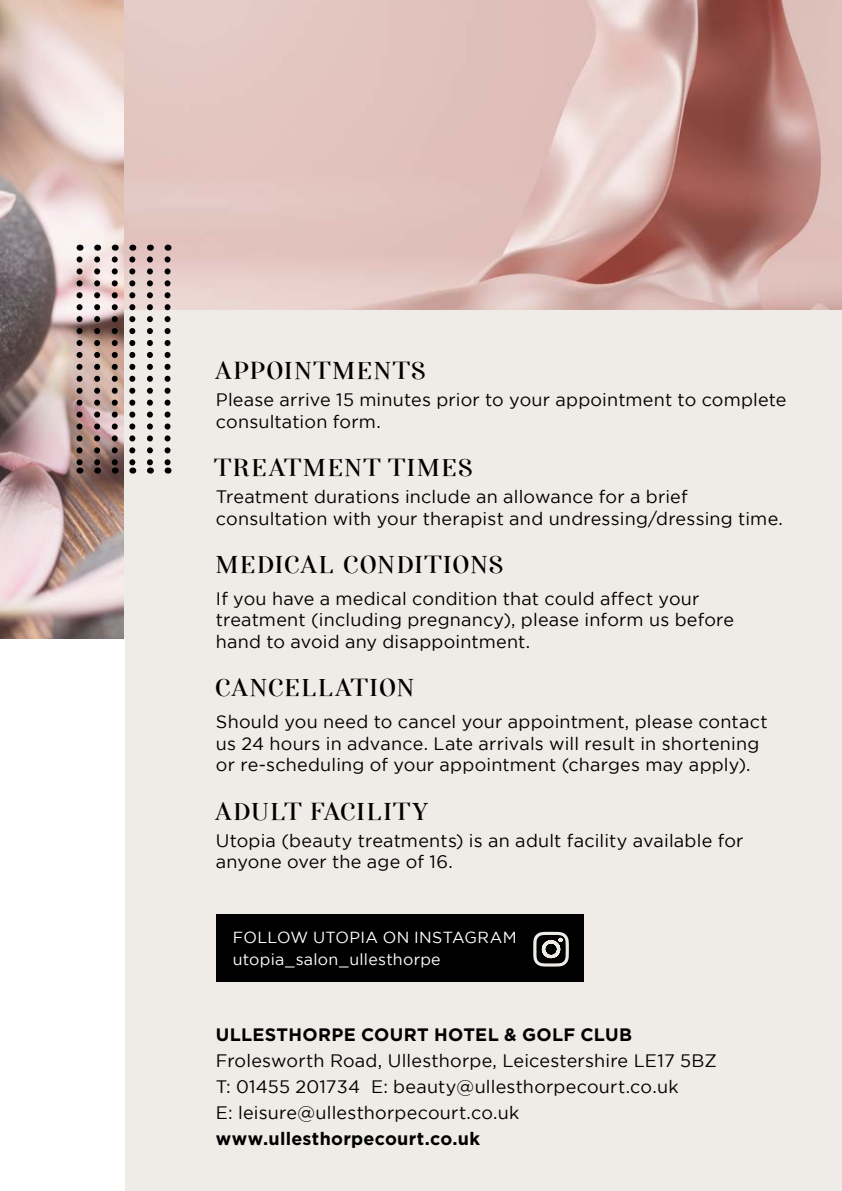
<style>
.page{position:relative;width:842px;height:1191px;background:#fff}
.page>*{position:absolute;margin:0;border:0;box-sizing:border-box;transform-origin:0 0}
.t1{font:24px "Afterglow";letter-spacing:.1em;color:#000}
.t2{font:18px/21.6px "Gotham";letter-spacing:.01em;color:#000}
.t3{font:700 18px "Gotham";letter-spacing:.015em;color:#000}
.t4{font:16px/22px "Gotham";letter-spacing:.02em;color:#fff}
</style>
<div class="page">
<img style="left:124px;top:0;width:718px;height:311px">
<div style="left:0;top:311px;width:842px;height:880px;background:#efebe6"></div>
<div style="left:0;top:639px;width:124px;height:552px;background:#fff"></div>
<div style="left:216px;top:913px;width:368px;height:68px;background:#000"></div>
<svg style="left:533px;top:931px;width:36px;height:35px"></svg>
<img style="left:0;top:0;width:124px;height:639px">
<svg style="left:94px;top:259px;width:6px;height:214px"></svg>
<svg style="left:129px;top:259px;width:6px;height:214px"></svg>
<svg style="left:165px;top:259px;width:6px;height:214px"></svg>
<svg style="left:77px;top:259px;width:6px;height:214px"></svg>
<svg style="left:112px;top:259px;width:6px;height:214px"></svg>
<svg style="left:147px;top:259px;width:6px;height:214px"></svg>
<h1 class="t1" style="left:216px;top:356px;width:211px">APPOINTMENTS</h1>
<p class="t2" style="left:216px;top:388px;width:572px">Please arrive 15 minutes prior to your appointment to complete consultation form.</p>
<h1 class="t1" style="left:216px;top:453px;width:257px">TREATMENT TIMES</h1>
<p class="t2" style="left:216px;top:485px;width:569px">Treatment durations include an allowance for a brief consultation with your therapist and undressing/dressing time.</p>
<h1 class="t1" style="left:216px;top:551px;width:288px">MEDICAL CONDITIONS</h1>
<p class="t2" style="left:216px;top:587px;width:520px">If you have a medical condition that could affect your treatment (including pregnancy), please inform us before hand to avoid any disappointment.</p>
<h1 class="t1" style="left:216px;top:674px;width:200px">CANCELLATION</h1>
<p class="t2" style="left:216px;top:710px;width:553px">Should you need to cancel your appointment, please contact us 24 hours in advance. Late arrivals will result in shortening or re-scheduling of your appointment (charges may apply).</p>
<h1 class="t1" style="left:216px;top:797px;width:213px">ADULT FACILITY</h1>
<p class="t2" style="left:216px;top:829px;width:529px">Utopia (beauty treatments) is an adult facility available for anyone over the age of 16.</p>
<p class="t4" style="left:233px;top:926px;width:285px">FOLLOW UTOPIA ON INSTAGRAM utopia_salon_ullesthorpe</p>
<p class="t3" style="left:216px;top:1024px;width:418px">ULLESTHORPE COURT HOTEL &amp; GOLF CLUB</p>
<p class="t2" style="left:216px;top:1047px;width:502px;line-height:26px">Frolesworth Road, Ullesthorpe, Leicestershire LE17 5BZ<br>T: 01455 201734 E: beauty@ullesthorpecourt.co.uk<br>E: leisure@ullesthorpecourt.co.uk</p>
<p class="t3" style="left:216px;top:1128px;width:266px">www.ullesthorpecourt.co.uk</p>
</div>
